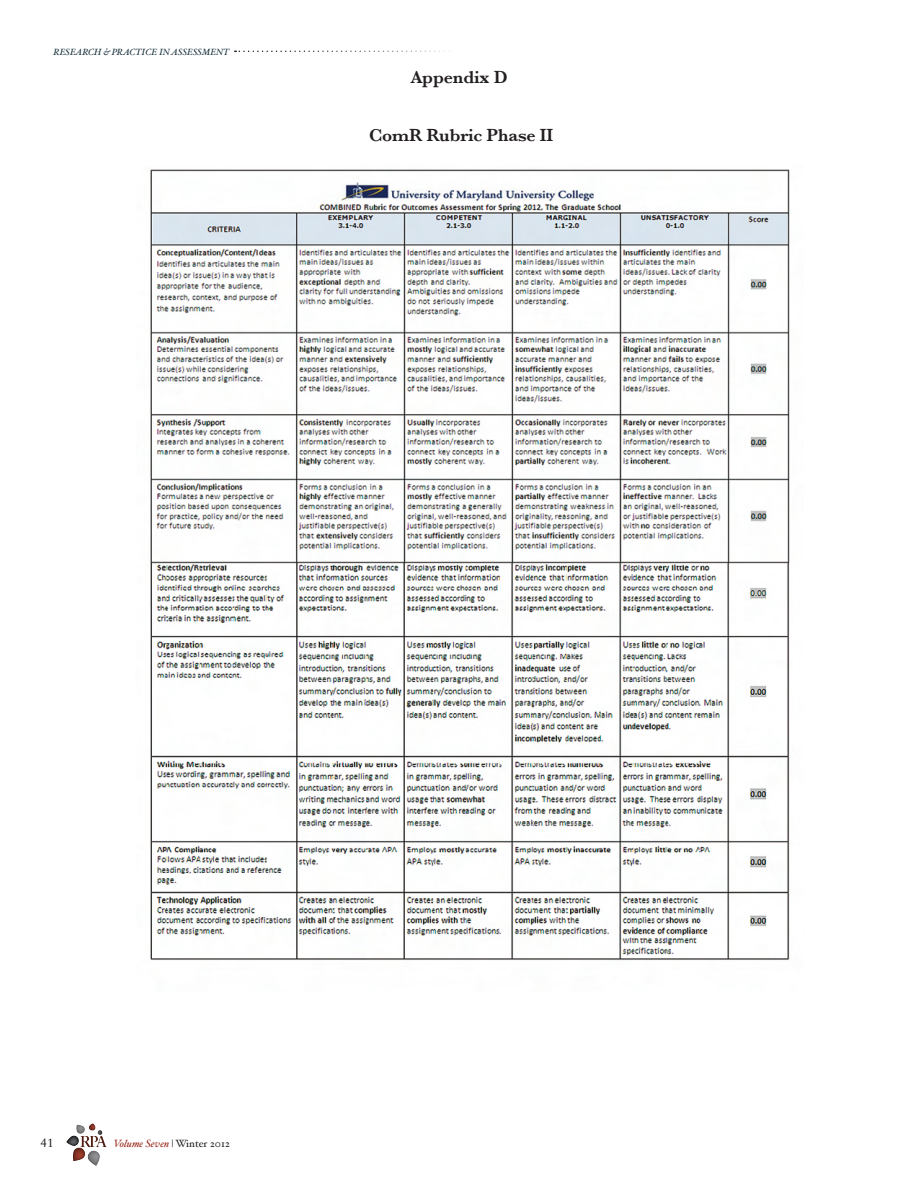
<style>
.page{position:relative;width:918px;height:1188px;background:#fff}
.page>*{position:absolute;margin:0;border:0;box-sizing:border-box;transform-origin:0 0}
.t1{font:600 18px "Baskerville";letter-spacing:-.01em;color:#231f20}
.t2{font:12px "Sabon";color:#231f20}
.t3{font:italic 10.5px "Hoefler Text";color:#98281b}
.t4{font:italic 9px "Hoefler Text";color:#112b36}
.s1{font-style:normal;color:#231f20}
</style>
<div class="page">
<img style="left:66px;top:1123px;width:41px;height:43px">
<svg style="left:235px;top:51px;width:214px;height:1px"></svg>
<img style="left:150px;top:169px;width:640px;height:791px">
<p class="t4" style="left:53px;top:46px;width:177px">RESEARCH &amp; PRACTICE IN ASSESSMENT</p>
<h1 class="t1" style="left:410px;top:66px;width:99px">Appendix D</h1>
<h1 class="t1" style="left:369px;top:124px;width:186px">ComR Rubric Phase II</h1>
<h2 class="t2" style="left:40px;top:1136px;width:15px">41</h2>
<p class="t3" style="left:114px;top:1137px;width:118px">Volume Seven <span class="s1">| Winter 2012</span></p>
</div>
